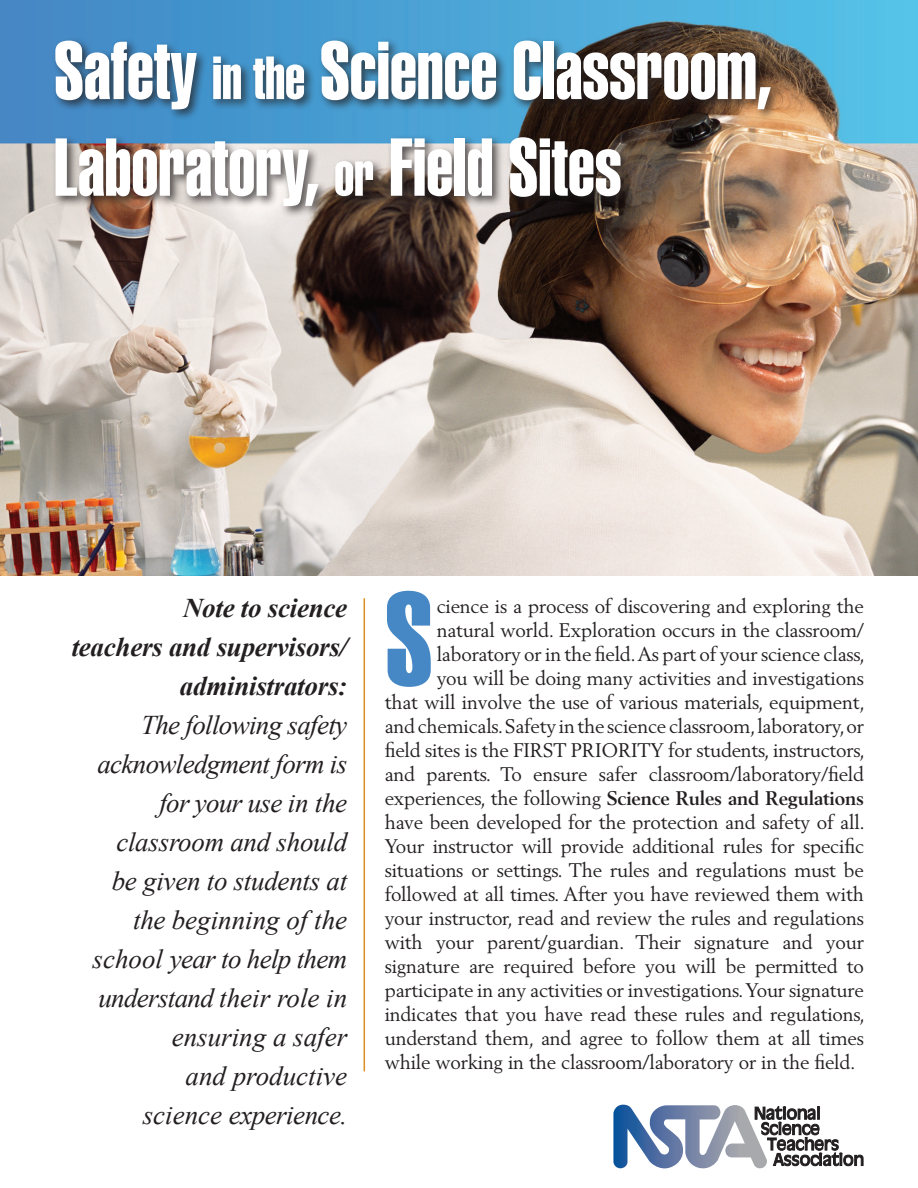
<style>
.page{position:relative;width:918px;height:1188px;background:#fff}
.page>*{position:absolute;margin:0;border:0;box-sizing:border-box;transform-origin:0 0}
.Normal__Web{font:129.9px "Helvetica LT Std Extra Comp";color:#4588c5}
.t1{font:80.55px/96.6px "Helvetica LT Std Extra Comp";color:#fff}
.t2{font:italic 27px/39px "Times New Roman";letter-spacing:-.01em;color:#231f20;text-align:right}
.t3{font:italic 700 27px/39px "Times New Roman";letter-spacing:-.01em;color:#231f20;text-align:right}
.Normal__Web-2{font:19.5px "Berling LT Std";letter-spacing:-.01em;color:#231f20}
.Normal__Web-3{font:700 19.5px "Berling LT Std";letter-spacing:-.01em;color:#231f20}
.s1{font-size:59.85px}
.s2{font-weight:400}
</style>
<div class="page">
<img style="left:0;top:0;width:918px;height:575px">
<hr style="left:364px;top:598px;width:1px;height:473px;background:#dc8e22">
<div style="left:52px;top:36px;width:730px;height:182px;background:#231f20;opacity:.75"></div>
<svg style="left:613px;top:1105px;width:250px;height:64px"></svg>
<p class="t1" style="left:54px;top:22px;width:719px">Safety <span class="s1">in the</span> Science Classroom,<br>Laboratory, <span class="s1">or</span> Field Sites</p>
<p class="t3" style="left:72px;top:587px;width:277px">Note to science<br>teachers and supervisors/ administrators:</p>
<p class="t2" style="left:93px;top:705px;width:256px">The following safety acknowledgment form is for your use in the classroom and should be given to students at the beginning of the school year to help them understand their role in ensuring a safer<br>and productive<br>science experience.</p>
<p class="Normal__Web" style="left:385px;top:561px;width:50px">S</p>
<p class="Normal__Web-2" style="left:437px;top:594px;width:429px">cience is a process of discovering and exploring the</p>
<p class="Normal__Web-2" style="left:437px;top:618px;width:429px">natural world. Exploration occurs in the classroom/</p>
<p class="Normal__Web-2" style="left:437px;top:642px;width:430px">laboratory or in the field. As part of your science class,</p>
<p class="Normal__Web-2" style="left:437px;top:666px;width:429px">you will be doing many activities and investigations</p>
<p class="Normal__Web-2" style="left:385px;top:690px;width:482px">that will involve the use of various materials, equipment,</p>
<p class="Normal__Web-2" style="left:385px;top:714px;width:481px">and chemicals. Safety in the science classroom, laboratory, or</p>
<p class="Normal__Web-2" style="left:385px;top:738px;width:482px">field sites is the FIRST PRIORITY for students, instructors,</p>
<p class="Normal__Web-2" style="left:385px;top:762px;width:481px">and parents. To ensure safer classroom/laboratory/field</p>
<p class="Normal__Web-3" style="left:385px;top:787px;width:481px"><span class="s2">experiences, the following</span> Science Rules and Regulations</p>
<p class="Normal__Web-2" style="left:385px;top:810px;width:482px">have been developed for the protection and safety of all.</p>
<p class="Normal__Web-2" style="left:385px;top:834px;width:481px">Your instructor will provide additional rules for specific</p>
<p class="Normal__Web-2" style="left:385px;top:858px;width:481px">situations or settings. The rules and regulations must be</p>
<p class="Normal__Web-2" style="left:385px;top:882px;width:481px">followed at all times. After you have reviewed them with</p>
<p class="Normal__Web-2" style="left:385px;top:906px;width:481px">your instructor, read and review the rules and regulations</p>
<p class="Normal__Web-2" style="left:385px;top:930px;width:481px">with your parent/guardian. Their signature and your</p>
<p class="Normal__Web-2" style="left:385px;top:954px;width:481px">signature are required before you will be permitted to</p>
<p class="Normal__Web-2" style="left:385px;top:978px;width:481px">participate in any activities or investigations. Your signature</p>
<p class="Normal__Web-2" style="left:385px;top:1002px;width:482px">indicates that you have read these rules and regulations,</p>
<p class="Normal__Web-2" style="left:385px;top:1026px;width:481px">understand them, and agree to follow them at all times</p>
<p class="Normal__Web-2" style="left:385px;top:1050px;width:472px">while working in the classroom/laboratory or in the field.</p>
</div>
